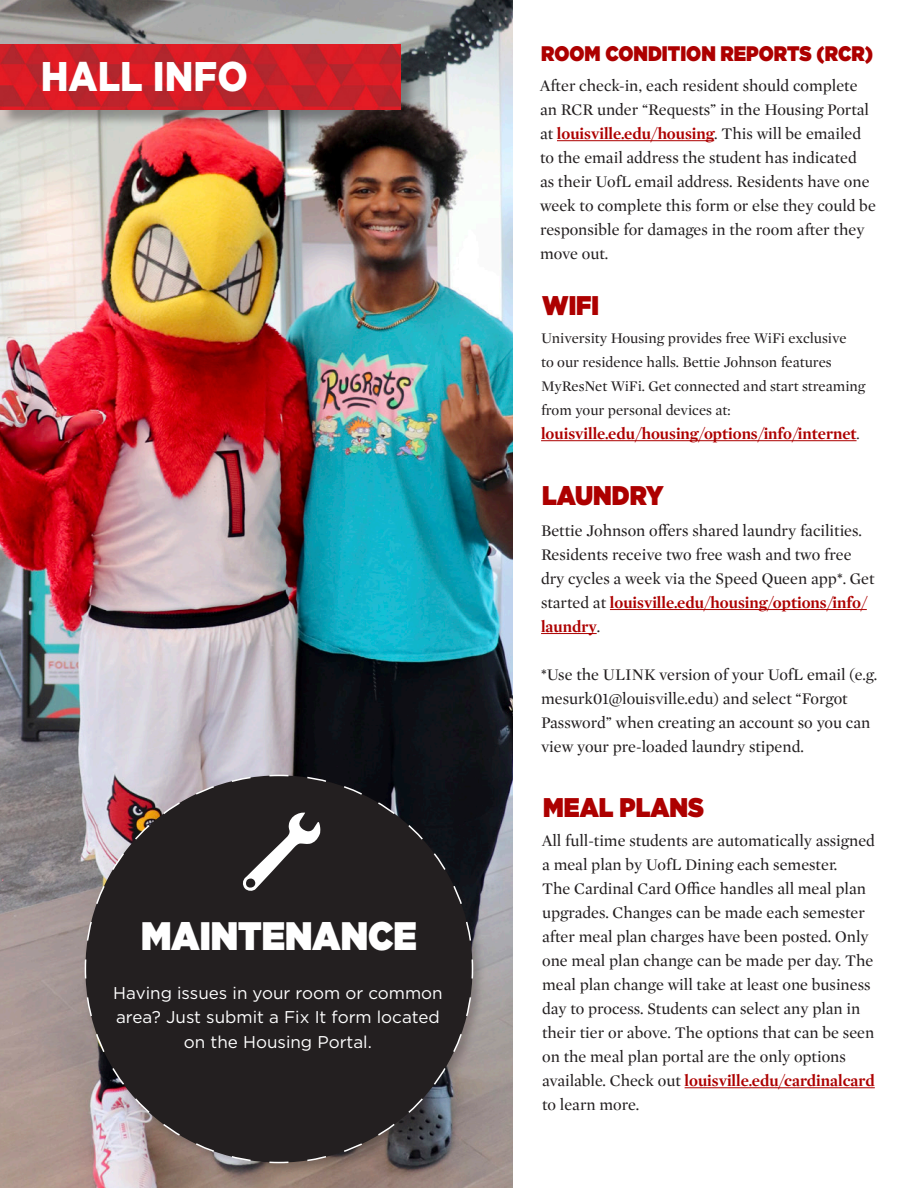
<style>
.page{position:relative;width:918px;height:1188px;background:#fff}
.page>*{position:absolute;margin:0;border:0;box-sizing:border-box;transform-origin:0 0}
.t1{font:900 41.4px "Gotham";color:#fff;scale:.88 1}
.Headers_Ultra{font:900 39.75px "Gotham";color:#fff;scale:.88 1}
.Headers_Ultra-2{font:900 27px "Gotham";color:#ad0000;scale:.88 1}
.Headers_Ultra-3{font:900 21px "Gotham";color:#ad0000;scale:.88 1}
.Paragraph_Mercury{font:17.1px/24.8px "Gotham";color:#fff;text-align:center}
.Paragraph_Mercury-2{font:16.5px/24px "Mercury Display";color:#231f20}
.Paragraph_Mercury-3{font:700 16.5px "Mercury Display";color:#ad0000}
.Paragraph_Mercury-4{font:15px/24px "Mercury Display";color:#231f20}
.s1{font-weight:700;color:#ad0000}
.s2{font-weight:400;font-size:15px;color:#231f20}
</style>
<div class="page">
<img style="left:0;top:0;width:513px;height:1188px">
<hr style="left:685px;top:1087px;width:190px;height:1px;background:#ad0000">
<div style="left:1px;top:46px;width:418px;height:81px;background:#231f20;opacity:.35"></div>
<img style="left:0;top:44px;width:401px;height:65px">
<hr style="left:557px;top:140px;width:157px;height:1px;background:#ad0000">
<div style="left:81px;top:771px;width:405px;height:405px;background:#231f20;opacity:.27"></div>
<svg style="left:84px;top:774px;width:390px;height:390px;background:#3a3436"></svg>
<svg style="left:85px;top:775px;width:387px;height:177px;background:#383234"></svg>
<hr style="left:541px;top:440px;width:316px;height:1px;background:#ad0000">
<hr style="left:610px;top:609px;width:257px;height:1px;background:#ad0000">
<hr style="left:541px;top:633px;width:56px;height:1px;background:#ad0000">
<p class="t1" style="left:41px;top:48px;width:237px">HALL INFO</p>
<p class="Headers_Ultra" style="left:141px;top:907px;width:315px">MAINTENANCE</p>
<p class="Paragraph_Mercury" style="left:113px;top:980px;width:331px">Having issues in your room or common area? Just submit a Fix It form located on the Housing Portal.</p>
<p class="Headers_Ultra-3" style="left:541px;top:39px;width:379px">ROOM CONDITION REPORTS (RCR)</p>
<p class="Paragraph_Mercury-2" style="left:540px;top:73px;width:337px">After check-in, each resident should complete an RCR under “Requests” in the Housing Portal at <span class="s1">louisville.edu/housing</span>. This will be emailed to the email address the student has indicated<br>as their UofL email address. Residents have one week to complete this form or else they could be responsible for damages in the room after they move out.</p>
<p class="Headers_Ultra-2" style="left:542px;top:286px;width:66px">WIFI</p>
<p class="Paragraph_Mercury-4" style="left:541px;top:326px;width:326px">University Housing provides free WiFi exclusive<br>to our residence halls. Bettie Johnson features MyResNet WiFi. Get connected and start streaming from your personal devices at:</p>
<p class="Paragraph_Mercury-3" style="left:541px;top:422px;width:320px">louisville.edu/housing/options/info/internet<span class="s2">.</span></p>
<p class="Headers_Ultra-2" style="left:542px;top:476px;width:140px">LAUNDRY</p>
<p class="Paragraph_Mercury-2" style="left:541px;top:518px;width:335px">Bettie Johnson offers shared laundry facilities.<br>Residents receive two free wash and two free dry cycles a week via the Speed Queen app*. Get started at <span class="s1">louisville.edu/housing/options/info/ laundry</span>.</p>
<p class="Paragraph_Mercury-2" style="left:541px;top:662px;width:338px">*Use the ULINK version of your UofL email (e.g. mesurk01@louisville.edu) and select “Forgot Password” when creating an account so you can view your pre-loaded laundry stipend.</p>
<p class="Headers_Ultra-2" style="left:543px;top:788px;width:184px">MEAL PLANS</p>
<p class="Paragraph_Mercury-2" style="left:542px;top:828px;width:334px">All full-time students are automatically assigned a meal plan by UofL Dining each semester.<br>The Cardinal Card Office handles all meal plan upgrades. Changes can be made each semester after meal plan charges have been posted. Only one meal plan change can be made per day. The meal plan change will take at least one business day to process. Students can select any plan in their tier or above. The options that can be seen on the meal plan portal are the only options available. Check out <span class="s1">louisville.edu/cardinalcard </span>to learn more.</p>
</div>
